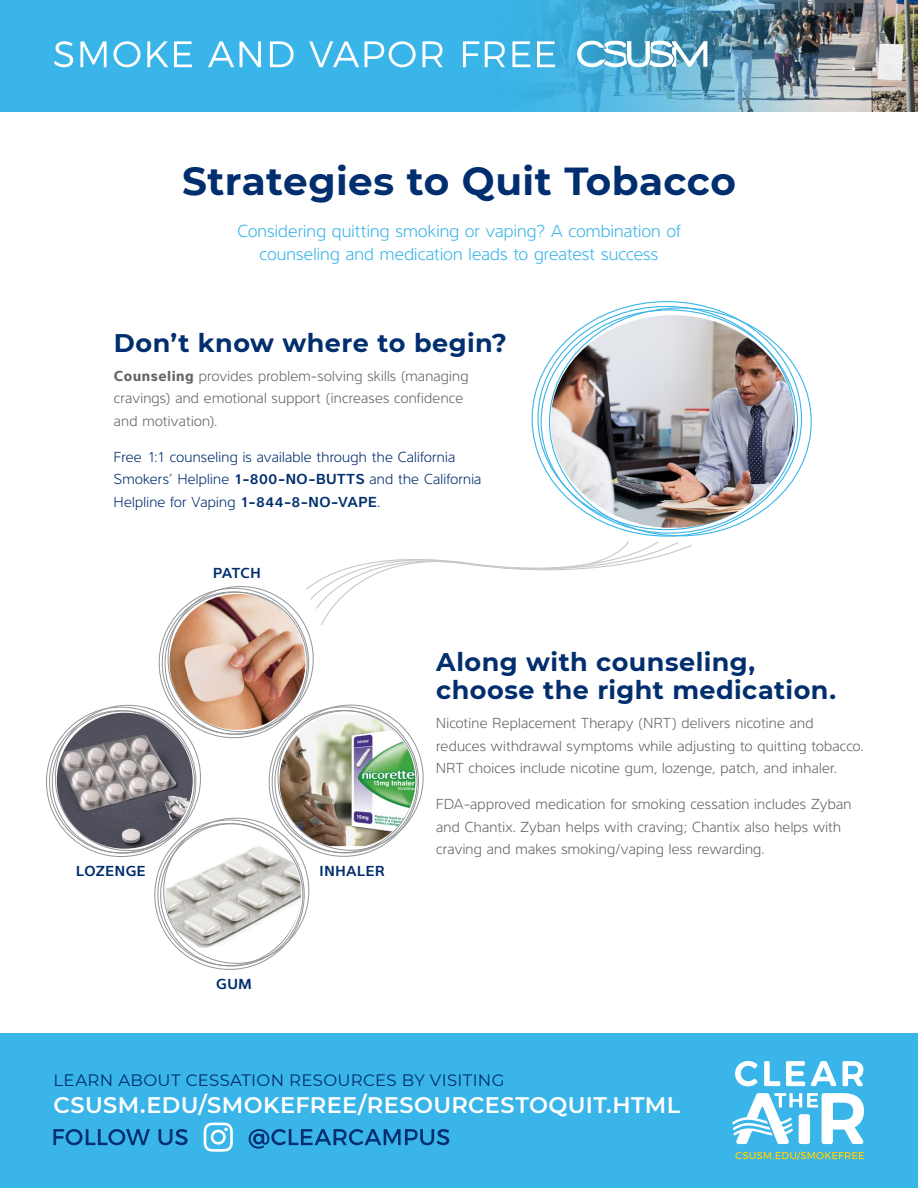
<style>
.page{position:relative;width:918px;height:1188px;background:#fff}
.page>*{position:absolute;margin:0;border:0;box-sizing:border-box;transform-origin:0 0}
.t1{font:700 39px "Montserrat";letter-spacing:.01em;color:#002e6e}
.t2{font:700 25.5px/28.5px "Montserrat";letter-spacing:.015em;color:#002e6e}
.t3{font:600 22.5px "Montserrat";letter-spacing:.02em;color:#fff}
.t4{font:300 18px/22.5px "Interval Sans Pro";letter-spacing:.01em;color:#3ab5e9;text-align:center}
.t5{font:16.5px "Montserrat";letter-spacing:.02em;color:#002e6e}
.t6{font:300 15px/22.5px "Interval Sans Pro";letter-spacing:.02em;color:#636466}
.t7{font:300 15px/22.5px "Interval Sans Pro";letter-spacing:.02em;color:#002e6e}
.t8{font:700 15px "Interval Sans Pro Sem";letter-spacing:.035em;color:#002e6e}
.s1{font-weight:700}
.s2{font-family:"Interval Sans Pro Sem";font-weight:700}
</style>
<div class="page">
<div style="left:0;top:0;width:918px;height:111px;background:#3ab5e9"></div>
<img style="left:422px;top:0;width:496px;height:111px">
<div style="left:0;top:1033px;width:918px;height:155px;background:#3ab5e9"></div>
<svg style="left:735px;top:1151px;width:129px;height:9px"></svg>
<svg style="left:735px;top:1061px;width:23px;height:25px"></svg>
<svg style="left:764px;top:1061px;width:16px;height:25px"></svg>
<svg style="left:786px;top:1061px;width:19px;height:25px"></svg>
<svg style="left:811px;top:1061px;width:26px;height:25px"></svg>
<svg style="left:843px;top:1061px;width:20px;height:25px"></svg>
<svg style="left:732px;top:1093px;width:132px;height:51px"></svg>
<svg style="left:577px;top:41px;width:130px;height:26px;background:#8fc3da"></svg>
<svg style="left:54px;top:41px;width:501px;height:26px"></svg>
<svg style="left:204px;top:1123px;width:29px;height:29px"></svg>
<svg style="left:249px;top:1129px;width:200px;height:20px"></svg>
<svg style="left:53px;top:1129px;width:135px;height:16px"></svg>
<img style="left:551px;top:315px;width:244px;height:213px">
<svg style="left:46px;top:541px;width:646px;height:429px"></svg>
<img style="left:57px;top:713px;width:136px;height:136px;border-radius:68px">
<img style="left:158px;top:826px;width:150px;height:136px">
<img style="left:163px;top:594px;width:149px;height:136px">
<img style="left:273px;top:713px;width:149px;height:135px">
<h1 class="t1" style="left:182px;top:154px;width:555px">Strategies to Quit Tobacco</h1>
<p class="t4" style="left:237px;top:218px;width:445px">Considering quitting smoking or vaping? A combination of counseling and medication leads to greatest success</p>
<h2 class="t2" style="left:114px;top:327px;width:395px">Don’t know where to begin?</h2>
<p class="t6" style="left:114px;top:363px;width:356px"><span class="s1">Counseling</span> provides problem-solving skills (managing cravings) and emotional support (increases confidence and motivation).</p>
<p class="t7" style="left:114px;top:444px;width:369px">Free 1:1 counseling is available through the California<br>Smokers’ Helpline <span class="s2">1-800-NO-BUTTS</span> and the California<br>Helpline for Vaping <span class="s2">1-844-8-NO-VAPE</span>.</p>
<p class="t8" style="left:76px;top:859px;width:71px">LOZENGE</p>
<p class="t8" style="left:213px;top:561px;width:49px">PATCH</p>
<p class="t8" style="left:216px;top:972px;width:37px">GUM</p>
<p class="t8" style="left:320px;top:859px;width:67px">INHALER</p>
<h2 class="t2" style="left:436px;top:646px;width:401px">Along with counseling, choose the right medication.</h2>
<p class="t6" style="left:436px;top:711px;width:429px">Nicotine Replacement Therapy (NRT) delivers nicotine and reduces withdrawal symptoms while adjusting to quitting tobacco.<br>NRT choices include nicotine gum, lozenge, patch, and inhaler.</p>
<p class="t6" style="left:436px;top:792px;width:417px">FDA-approved medication for smoking cessation includes Zyban and Chantix. Zyban helps with craving; Chantix also helps with craving and makes smoking/vaping less rewarding.</p>
<p class="t5" style="left:53px;top:1069px;width:453px">LEARN ABOUT CESSATION RESOURCES BY VISITING</p>
<p class="t3" style="left:53px;top:1089px;width:628px">CSUSM.EDU/SMOKEFREE/RESOURCESTOQUIT.HTML</p>
</div>
